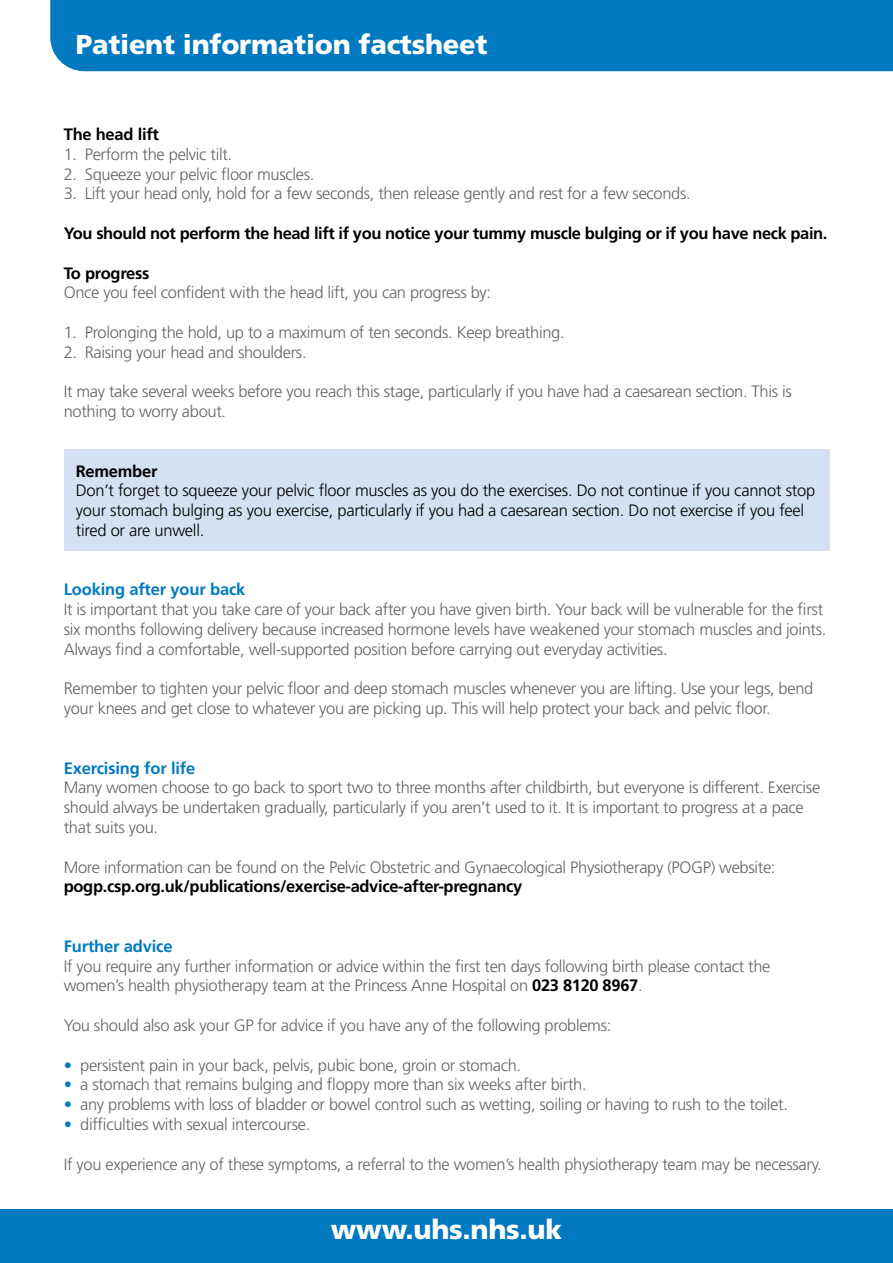
<style>
.page{position:relative;width:893px;height:1263px;background:#fff}
.page>*{position:absolute;margin:0;border:0;box-sizing:border-box;transform-origin:0 0}
.t1{font:900 27.15px "Frutiger";letter-spacing:-.01em;color:#fff}
.t2{font:300 16.5px/19.8px "Frutiger";letter-spacing:-.02em;color:#636466}
.t3{font:300 16.5px/19.8px "Frutiger";letter-spacing:-.015em;color:#000}
.t4{font:700 16.5px "Frutiger";letter-spacing:-.025em;color:#000}
.t5{font:700 16.5px "Frutiger";letter-spacing:-.01em;color:#0079c1}
.s1{font-weight:700;color:#000}
.s2{color:#0079c1}
</style>
<div class="page">
<div style="left:65px;top:450px;width:765px;height:101px;background:#d4e0f3"></div>
<div style="left:50px;top:0;width:843px;height:71px;background:#0079c1"></div>
<div style="left:0;top:1209px;width:893px;height:54px;background:#0079c1"></div>
<h1 class="t1" style="left:76px;top:28px;width:413px">Patient information factsheet</h1>
<p class="t4" style="left:64px;top:124px;width:97px">The head lift</p>
<p class="t2" style="left:64px;top:144px;width:170px">1. Perform the pelvic tilt.</p>
<p class="t2" style="left:64px;top:164px;width:252px">2. Squeeze your pelvic floor muscles.</p>
<p class="t2" style="left:64px;top:184px;width:628px">3. Lift your head only, hold for a few seconds, then release gently and rest for a few seconds.</p>
<p class="t4" style="left:64px;top:223px;width:765px">You should not perform the head lift if you notice your tummy muscle bulging or if you have neck pain.</p>
<p class="t4" style="left:64px;top:263px;width:87px">To progress</p>
<p class="t2" style="left:64px;top:283px;width:429px">Once you feel confident with the head lift, you can progress by:</p>
<p class="t2" style="left:64px;top:322px;width:502px">1. Prolonging the hold, up to a maximum of ten seconds. Keep breathing.</p>
<p class="t2" style="left:64px;top:342px;width:244px">2. Raising your head and shoulders.</p>
<p class="t2" style="left:64px;top:382px;width:729px">It may take several weeks before you reach this stage, particularly if you have had a caesarean section. This is nothing to worry about.</p>
<p class="t4" style="left:76px;top:461px;width:83px">Remember</p>
<p class="t3" style="left:76px;top:481px;width:741px">Don’t forget to squeeze your pelvic floor muscles as you do the exercises. Do not continue if you cannot stop your stomach bulging as you exercise, particularly if you had a caesarean section. Do not exercise if you feel tired or are unwell.</p>
<p class="t5" style="left:64px;top:580px;width:183px">Looking after your back</p>
<p class="t2" style="left:64px;top:599px;width:764px">It is important that you take care of your back after you have given birth. Your back will be vulnerable for the first six months following delivery because increased hormone levels have weakened your stomach muscles and joints.<br>Always find a comfortable, well-supported position before carrying out everyday activities.</p>
<p class="t2" style="left:64px;top:679px;width:751px">Remember to tighten your pelvic floor and deep stomach muscles whenever you are lifting. Use your legs, bend your knees and get close to whatever you are picking up. This will help protect your back and pelvic floor.</p>
<p class="t5" style="left:64px;top:758px;width:133px">Exercising for life</p>
<p class="t2" style="left:64px;top:778px;width:758px">Many women choose to go back to sport two to three months after childbirth, but everyone is different. Exercise should always be undertaken gradually, particularly if you aren’t used to it. It is important to progress at a pace that suits you.</p>
<p class="t2" style="left:64px;top:857px;width:713px">More information can be found on the Pelvic Obstetric and Gynaecological Physiotherapy (POGP) website:</p>
<p class="t4" style="left:64px;top:877px;width:460px">pogp.csp.org.uk/publications/exercise-advice-after-pregnancy</p>
<p class="t5" style="left:64px;top:936px;width:110px">Further advice</p>
<p class="t2" style="left:64px;top:956px;width:708px">If you require any further information or advice within the first ten days following birth please contact the women’s health physiotherapy team at the Princess Anne Hospital on <span class="s1">023 8120 8967</span>.</p>
<p class="t2" style="left:64px;top:1015px;width:549px">You should also ask your GP for advice if you have any of the following problems:</p>
<p class="t2" style="left:64px;top:1055px;width:459px"><span class="s2">•</span> persistent pain in your back, pelvis, pubic bone, groin or stomach.</p>
<p class="t2" style="left:64px;top:1075px;width:524px"><span class="s2">•</span> a stomach that remains bulging and floppy more than six weeks after birth.</p>
<p class="t2" style="left:64px;top:1094px;width:726px"><span class="s2">•</span> any problems with loss of bladder or bowel control such as wetting, soiling or having to rush to the toilet.</p>
<p class="t2" style="left:64px;top:1114px;width:248px"><span class="s2">•</span> difficulties with sexual intercourse.</p>
<p class="t2" style="left:64px;top:1154px;width:759px">If you experience any of these symptoms, a referral to the women’s health physiotherapy team may be necessary.</p>
<h1 class="t1" style="left:331px;top:1213px;width:233px">www.uhs.nhs.uk</h1>
</div>
